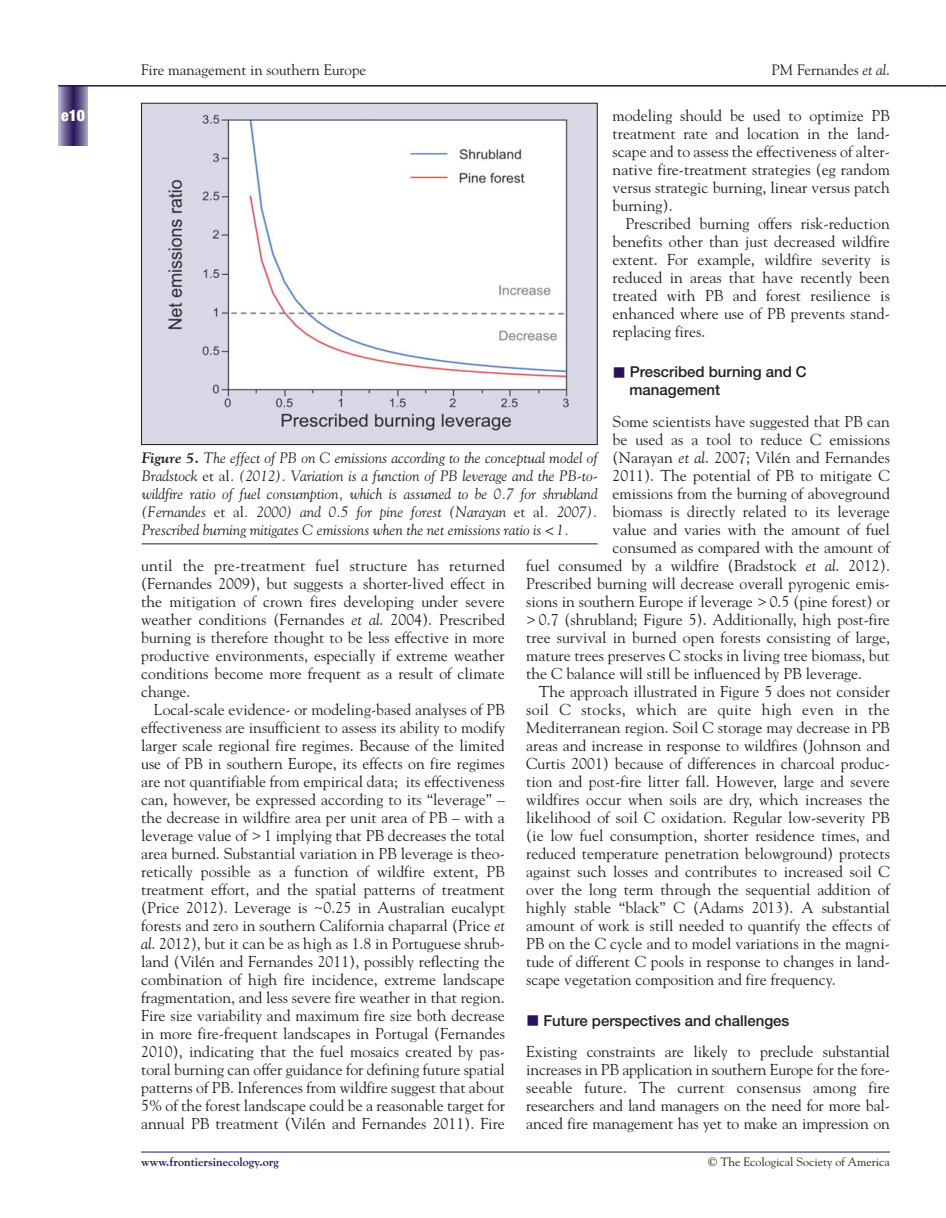
<style>
.page{position:relative;width:946px;height:1218px;background:#fff}
.page>*{position:absolute;margin:0;border:0;box-sizing:border-box;transform-origin:0 0}
.t1{font:15.75px/18px "Goudy";color:#231f20;text-align:justify}
.t2{font:15.75px "Goudy";letter-spacing:.02em;color:#231f20}
.t3{font:900 condensed 15.75px "Helvetica Neue";color:#fff}
.t4{font:italic 15px/18px "Goudy";color:#231f20;text-align:justify}
.t5{font:500 15px/18px "Helvetica Neue";color:#231f20}
.t6{font:15px "Goudy";color:#231f20}
.t7{font:12px "Goudy";color:#231f20}
.t8{font:700 12px "Goudy";color:#29135d}
.s1{font-style:italic}
.s2{color:#29135d}
.s3{font-weight:700}
.s4{font-style:normal}
</style>
<div class="page">
<svg style="left:932px;top:85px;width:13px;height:2px"></svg>
<svg style="left:58px;top:87px;width:30px;height:58px;background:#6c6192"></svg>
<hr style="left:58px;top:85px;width:874px;height:2px;background:#29135d">
<hr style="left:141px;top:1151px;width:748px;height:1px;background:#29135d">
<img style="left:143px;top:105px;width:452px;height:338px">
<div style="left:141px;top:103px;width:456px;height:342px;border:1px solid #231f20"></div>
<hr style="left:142px;top:543px;width:455px;height:1px;background:#29135d">
<p class="t3" style="left:61px;top:110px;width:25px">e10</p>
<p class="t6" style="left:141px;top:64px;width:226px">Fire management in southern Europe</p>
<p class="t6" style="left:771px;top:64px;width:120px">PM Fernandes <span class="s1">et al</span>.</p>
<p class="t1" style="left:612px;top:108px;width:279px">modeling should be used to optimize PB treatment rate and location in the land&shy;scape and to assess the effectiveness of alter&shy;native fire-treatment strategies (eg random versus strategic burning, linear versus patch burning).</p>
<p class="t1" style="left:612px;top:216px;width:279px;text-indent:13px">Prescribed burning offers risk-reduction benefits other than just decreased wildfire extent. For example, wildfire severity is reduced in areas that have recently been treated with PB and forest resilience is enhanced where use of PB prevents stand&shy;replacing fires.</p>
<p class="t5" style="left:629px;top:364px;width:179px;text-indent:-17px"><span class="s2">■</span> Prescribed burning and C management</p>
<p class="t1" style="left:612px;top:414px;width:279px">Some scientists have suggested that PB can</p>
<p class="t1" style="left:612px;top:432px;width:279px">be used as a tool to reduce C emissions</p>
<p class="t1" style="left:612px;top:450px;width:279px">(Narayan <span class="s1">et al</span>. 2007; Vilén and Fernandes</p>
<p class="t1" style="left:612px;top:468px;width:279px">2011). The potential of PB to mitigate C</p>
<p class="t1" style="left:612px;top:486px;width:279px">emissions from the burning of aboveground</p>
<p class="t1" style="left:612px;top:504px;width:279px">biomass is directly related to its leverage</p>
<p class="t1" style="left:612px;top:522px;width:279px">value and varies with the amount of fuel</p>
<p class="t1" style="left:612px;top:540px;width:279px">consumed as compared with the amount of</p>
<p class="t1" style="left:526px;top:558px;width:365px">fuel consumed by a wildfire (Bradstock <span class="s1">et al</span>. 2012).</p>
<p class="t1" style="left:526px;top:576px;width:365px">Prescribed burning will decrease overall pyrogenic emis-</p>
<p class="t1" style="left:526px;top:594px;width:365px">sions in southern Europe if leverage &gt; 0.5 (pine forest) or</p>
<p class="t1" style="left:526px;top:612px;width:365px">&gt; 0.7 (shrubland; Figure 5). Additionally, high post-fire</p>
<p class="t1" style="left:526px;top:630px;width:365px">tree survival in burned open forests consisting of large,</p>
<p class="t1" style="left:526px;top:648px;width:365px">mature trees preserves C stocks in living tree biomass, but</p>
<p class="t1" style="left:526px;top:666px;width:337px">the C balance will still be influenced by PB leverage.</p>
<p class="t1" style="left:539px;top:684px;width:352px">The approach illustrated in Figure 5 does not consider</p>
<p class="t2" style="left:526px;top:703px;width:365px">soil C stocks, which are quite high even in the</p>
<p class="t1" style="left:526px;top:720px;width:365px">Mediterranean region. Soil C storage may decrease in PB</p>
<p class="t1" style="left:526px;top:738px;width:365px">areas and increase in response to wildfires (Johnson and</p>
<p class="t1" style="left:526px;top:756px;width:365px">Curtis 2001) because of differences in charcoal produc-</p>
<p class="t1" style="left:526px;top:774px;width:365px">tion and post-fire litter fall. However, large and severe</p>
<p class="t1" style="left:526px;top:792px;width:365px">wildfires occur when soils are dry, which increases the</p>
<p class="t1" style="left:526px;top:810px;width:365px">likelihood of soil C oxidation. Regular low-severity PB</p>
<p class="t1" style="left:526px;top:828px;width:365px">(ie low fuel consumption, shorter residence times, and</p>
<p class="t1" style="left:526px;top:846px;width:365px">reduced temperature penetration belowground) protects</p>
<p class="t1" style="left:526px;top:864px;width:365px">against such losses and contributes to increased soil C</p>
<p class="t1" style="left:526px;top:882px;width:365px">over the long term through the sequential addition of</p>
<p class="t1" style="left:526px;top:900px;width:365px">highly stable “black” C (Adams 2013). A substantial</p>
<p class="t1" style="left:526px;top:918px;width:365px">amount of work is still needed to quantify the effects of</p>
<p class="t1" style="left:526px;top:936px;width:365px">PB on the C cycle and to model variations in the magni-</p>
<p class="t1" style="left:526px;top:954px;width:365px">tude of different C pools in response to changes in land-</p>
<p class="t1" style="left:526px;top:972px;width:311px">scape vegetation composition and fire frequency.</p>
<p class="t5" style="left:526px;top:1012px;width:265px"><span class="s2">■</span> Future perspectives and challenges</p>
<p class="t1" style="left:526px;top:1044px;width:365px">Existing constraints are likely to preclude substantial increases in PB application in southern Europe for the fore&shy;seeable future. The current consensus among fire researchers and land managers on the need for more bal&shy;anced fire management has yet to make an impression on</p>
<p class="t4" style="left:142px;top:450px;width:457px"><span class="s3">Figure 5.</span> The effect of PB on C emissions according to the conceptual model of Bradstock <span class="s4">et al</span>. (2012). Variation is a function of PB leverage and the PB-to&shy;wildfire ratio of fuel consumption, which is assumed to be 0.7 for shrubland (Fernandes <span class="s4">et al</span>. 2000) and 0.5 for pine forest (Narayan <span class="s4">et al</span>. 2007).<br>Prescribed burning mitigates C emissions when the net emissions ratio is &lt; 1.</p>
<p class="t1" style="left:141px;top:558px;width:365px">until the pre-treatment fuel structure has returned (Fernandes 2009), but suggests a shorter-lived effect in the mitigation of crown fires developing under severe weather conditions (Fernandes <span class="s1">et al</span>. 2004). Prescribed burning is therefore thought to be less effective in more productive environments, especially if extreme weather conditions become more frequent as a result of climate change.</p>
<p class="t1" style="left:141px;top:702px;width:365px;text-indent:13px">Local-scale evidence- or modeling-based analyses of PB effectiveness are insufficient to assess its ability to modify larger scale regional fire regimes. Because of the limited use of PB in southern Europe, its effects on fire regimes are not quantifiable from empirical data; its effectiveness can, however, be expressed according to its “leverage” – the decrease in wildfire area per unit area of PB – with a leverage value of &gt; 1 implying that PB decreases the total area burned. Substantial variation in PB leverage is theo&shy;retically possible as a function of wildfire extent, PB treatment effort, and the spatial patterns of treatment (Price 2012). Leverage is ~0.25 in Australian eucalypt forests and zero in southern California chaparral (Price <span class="s1">et al</span>. 2012), but it can be as high as 1.8 in Portuguese shrub&shy;land (Vilén and Fernandes 2011), possibly reflecting the combination of high fire incidence, extreme landscape fragmentation, and less severe fire weather in that region.<br>Fire size variability and maximum fire size both decrease in more fire-frequent landscapes in Portugal (Fernandes 2010), indicating that the fuel mosaics created by pas&shy;toral burning can offer guidance for defining future spatial patterns of PB. Inferences from wildfire suggest that about 5% of the forest landscape could be a reasonable target for annual PB treatment (Vilén and Fernandes 2011). Fire</p>
<p class="t8" style="left:141px;top:1157px;width:139px">www.frontiersinecology.org</p>
<p class="t7" style="left:708px;top:1157px;width:183px">© The Ecological Society of America</p>
</div>
